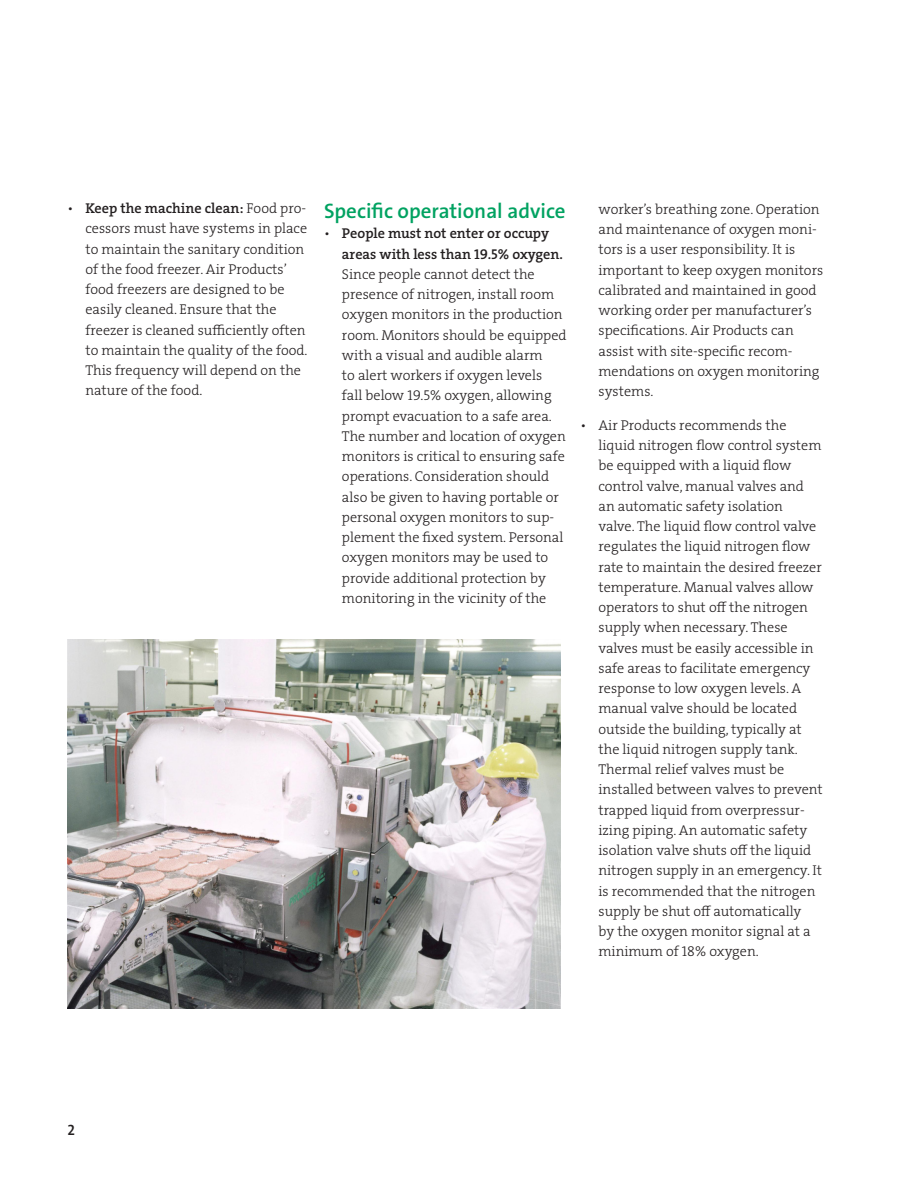
<style>
.page{position:relative;width:918px;height:1188px;background:#fff}
.page>*{position:absolute;margin:0;border:0;box-sizing:border-box;transform-origin:0 0}
.t1{font:600 21px "The Sans LF";color:#00a261}
.t2{font:600 15px "The Sans LF";color:#231f20}
.t3{font:14.25px/20.2px "The Serif LP3 Lig";color:#231f20}
.t4{font:14.25px/20.2px "The Serif LP6 Se Bld";color:#231f20}
.s1{font-family:"The Serif LP3 Lig"}
</style>
<div class="page">
<img style="left:68px;top:639px;width:493px;height:370px">
<p class="t4" style="left:68px;top:198px;width:240px"><span class="s1">•</span> Keep the machine clean: <span class="s1">Food pro-</span></p>
<p class="t3" style="left:85px;top:218px;width:224px">cessors must have systems in place to maintain the sanitary condition of the food freezer. Air Products’ food freezers are designed to be easily cleaned. Ensure that the freezer is cleaned sufficiently often to maintain the quality of the food.<br>This frequency will depend on the nature of the food.</p>
<h1 class="t1" style="left:324px;top:197px;width:243px">Specific operational advice</h1>
<p class="t4" style="left:342px;top:223px;width:222px;text-indent:-18px"><span class="s1">•</span> People must not enter or occupy areas with less than 19.5% oxygen.</p>
<p class="t3" style="left:342px;top:264px;width:226px">Since people cannot detect the presence of nitrogen, install room oxygen monitors in the production room. Monitors should be equipped with a visual and audible alarm<br>to alert workers if oxygen levels<br>fall below 19.5% oxygen, allowing prompt evacuation to a safe area.<br>The number and location of oxygen monitors is critical to ensuring safe operations. Consideration should also be given to having portable or personal oxygen monitors to sup&shy;plement the fixed system. Personal oxygen monitors may be used to provide additional protection by monitoring in the vicinity of the</p>
<p class="t3" style="left:598px;top:199px;width:226px">worker’s breathing zone. Operation and maintenance of oxygen moni&shy;tors is a user responsibility. It is important to keep oxygen monitors calibrated and maintained in good working order per manufacturer’s specifications. Air Products can assist with site-specific recom&shy;mendations on oxygen monitoring systems.</p>
<p class="t3" style="left:598px;top:415px;width:226px;text-indent:-18px">• Air Products recommends the liquid nitrogen flow control system be equipped with a liquid flow control valve, manual valves and an automatic safety isolation<br>valve. The liquid flow control valve regulates the liquid nitrogen flow rate to maintain the desired freezer temperature. Manual valves allow operators to shut off the nitrogen supply when necessary. These valves must be easily accessible in safe areas to facilitate emergency response to low oxygen levels. A manual valve should be located outside the building, typically at the liquid nitrogen supply tank.<br>Thermal relief valves must be installed between valves to prevent trapped liquid from overpressur&shy;izing piping. An automatic safety isolation valve shuts off the liquid nitrogen supply in an emergency. It is recommended that the nitrogen supply be shut off automatically<br>by the oxygen monitor signal at a minimum of 18% oxygen.</p>
<p class="t2" style="left:68px;top:1120px;width:9px">2</p>
</div>
